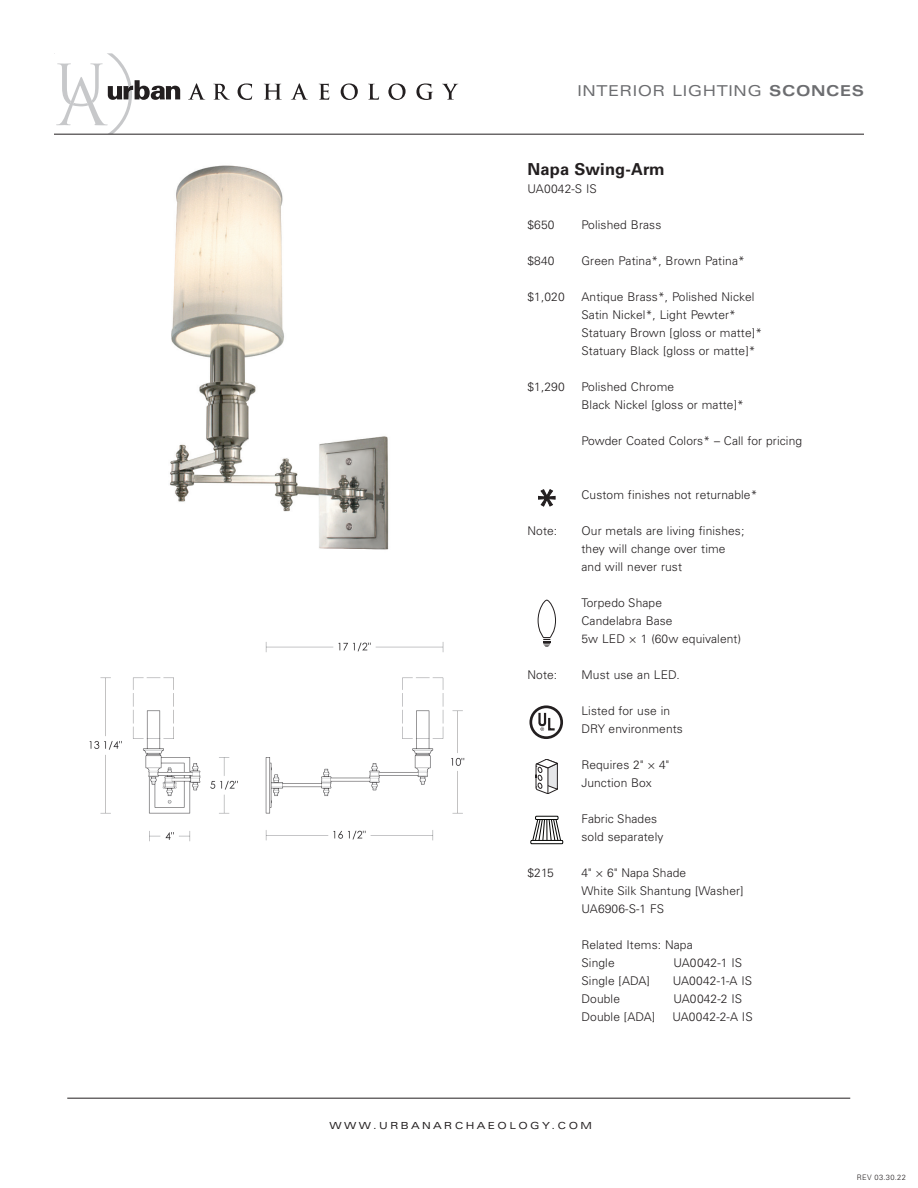
<style>
.page{position:relative;width:918px;height:1188px;background:#fff}
.page>*{position:absolute;margin:0;border:0;box-sizing:border-box;transform-origin:0 0}
.t1{font:700 16.5px "Univers LT Pro 65";letter-spacing:.01em;color:#231f20}
.t2{font:expanded 15px "Univers LT Pro";letter-spacing:.04em;color:#6c6d70}
.t3{font:300 12px/18px "Univers LT Pro 45";letter-spacing:.01em;color:#231f20}
.t4{font:expanded 9.75px "Univers LT Pro";letter-spacing:.25em;color:#231f20}
.t5{font:300 7.5px "Univers LT Pro 45";letter-spacing:.04em;color:#231f20}
.s1{font-weight:700}
</style>
<div class="page">
<svg style="left:188px;top:83px;width:17px;height:17px"></svg>
<svg style="left:213px;top:84px;width:17px;height:16px"></svg>
<svg style="left:238px;top:83px;width:14px;height:17px"></svg>
<svg style="left:264px;top:84px;width:18px;height:16px"></svg>
<svg style="left:291px;top:83px;width:17px;height:17px"></svg>
<svg style="left:319px;top:84px;width:10px;height:16px"></svg>
<svg style="left:341px;top:83px;width:17px;height:17px"></svg>
<svg style="left:368px;top:84px;width:11px;height:16px"></svg>
<svg style="left:388px;top:83px;width:18px;height:17px"></svg>
<svg style="left:416px;top:83px;width:17px;height:17px"></svg>
<svg style="left:442px;top:84px;width:16px;height:16px"></svg>
<svg style="left:54px;top:53px;width:126px;height:81px"></svg>
<hr style="left:54px;top:134px;width:810px;height:1px;background:#231f20">
<hr style="left:67px;top:1098px;width:783px;height:1px;background:#231f20">
<img style="left:89px;top:642px;width:376px;height:200px">
<img style="left:169px;top:165px;width:220px;height:385px">
<svg style="left:529px;top:705px;width:34px;height:34px"></svg>
<div style="left:535px;top:816px;width:23px;height:4px;border:1px solid #040503"></div>
<div style="left:531px;top:840px;width:32px;height:4px;border:1px solid #040503"></div>
<svg style="left:532px;top:819px;width:29px;height:22px"></svg>
<svg style="left:536px;top:759px;width:22px;height:35px"></svg>
<svg style="left:538px;top:489px;width:17px;height:18px"></svg>
<svg style="left:538px;top:600px;width:18px;height:47px"></svg>
<p class="t2" style="left:578px;top:82px;width:288px">INTERIOR LIGHTING <span class="s1">SCONCES</span></p>
<h1 class="t1" style="left:527px;top:158px;width:139px">Napa Swing-Arm</h1>
<p class="t3" style="left:527px;top:180px;width:71px">UA0042-S IS</p>
<p class="t3" style="left:527px;top:216px;width:29px">$650</p>
<p class="t3" style="left:581px;top:216px;width:81px">Polished Brass</p>
<p class="t3" style="left:527px;top:252px;width:29px">$840</p>
<p class="t3" style="left:581px;top:252px;width:165px">Green Patina*, Brown Patina*</p>
<p class="t3" style="left:527px;top:288px;width:39px">$1,020</p>
<p class="t3" style="left:581px;top:288px;width:182px">Antique Brass*, Polished Nickel<br>Satin Nickel*, Light Pewter*<br>Statuary Brown [gloss or matte]*<br>Statuary Black [gloss or matte]*</p>
<p class="t3" style="left:527px;top:378px;width:39px">$1,290</p>
<p class="t3" style="left:581px;top:378px;width:164px">Polished Chrome<br>Black Nickel [gloss or matte]*</p>
<p class="t3" style="left:581px;top:432px;width:222px">Powder Coated Colors* – Call for pricing</p>
<p class="t3" style="left:581px;top:486px;width:177px">Custom finishes not returnable*</p>
<p class="t3" style="left:527px;top:522px;width:31px">Note:</p>
<p class="t3" style="left:581px;top:522px;width:164px">Our metals are living finishes; they will change over time and will never rust</p>
<p class="t3" style="left:581px;top:594px;width:161px">Torpedo Shape<br>Candelabra Base<br>5w LED × 1 (60w equivalent)</p>
<p class="t3" style="left:527px;top:666px;width:31px">Note:</p>
<p class="t3" style="left:581px;top:666px;width:100px">Must use an LED.</p>
<p class="t3" style="left:581px;top:702px;width:103px">Listed for use in<br>DRY environments</p>
<p class="t3" style="left:581px;top:756px;width:89px">Requires 2" × 4"<br>Junction Box</p>
<p class="t3" style="left:581px;top:810px;width:84px">Fabric Shades sold separately</p>
<p class="t3" style="left:527px;top:864px;width:28px">$215</p>
<p class="t3" style="left:581px;top:864px;width:164px">4" × 6" Napa Shade<br>White Silk Shantung [Washer]<br>UA6906-S-1 FS</p>
<p class="t3" style="left:581px;top:936px;width:113px">Related Items: Napa<br>Single</p>
<p class="t3" style="left:673px;top:954px;width:70px">UA0042-1 IS</p>
<p class="t3" style="left:581px;top:972px;width:70px">Single [ADA]</p>
<p class="t3" style="left:673px;top:972px;width:81px">UA0042-1-A IS</p>
<p class="t3" style="left:581px;top:990px;width:40px">Double</p>
<p class="t3" style="left:673px;top:990px;width:70px">UA0042-2 IS</p>
<p class="t3" style="left:581px;top:1008px;width:75px">Double [ADA]</p>
<p class="t3" style="left:672px;top:1008px;width:82px">UA0042-2-A IS</p>
<p class="t4" style="left:329px;top:1120px;width:264px">WWW.URBANARCHAEOLOGY.COM</p>
<p class="t5" style="left:857px;top:1172px;width:50px">REV 03.30.22</p>
</div>
